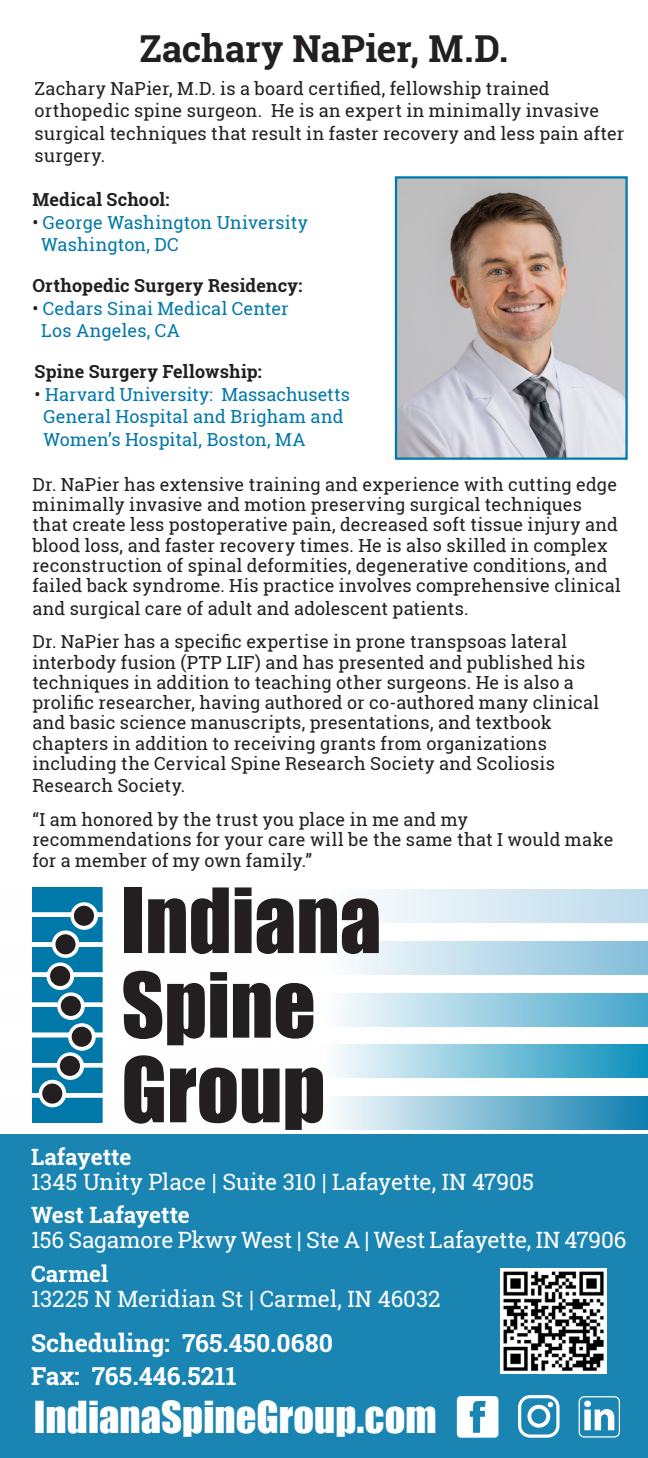
<style>
.page{position:relative;width:648px;height:1458px;background:#fff}
.page>*{position:absolute;margin:0;border:0;box-sizing:border-box;transform-origin:0 0}
.t1{font:40.5px "Impact";color:#fff}
.t2{font:700 37.12px "Roboto Slab";color:#231f20}
.t3{font:700 24.75px "Roboto Slab";letter-spacing:.005em;color:#fff}
.t4{font:22.5px "Roboto Slab";letter-spacing:-.005em;color:#fff}
.t5{font:700 22.5px "Roboto Slab";color:#fff}
.t6{font:18px/20.2px "Roboto Slab";letter-spacing:.01em;color:#231f20}
.t7{font:18px "Roboto Slab";letter-spacing:.01em;color:#0078aa}
.t8{font:700 18px "Roboto Slab";letter-spacing:.01em;color:#231f20}
.s1{color:#231f20}
</style>
<div class="page">
<svg style="left:32px;top:889px;width:616px;height:34px"></svg>
<svg style="left:32px;top:1044px;width:616px;height:34px"></svg>
<svg style="left:32px;top:993px;width:616px;height:34px"></svg>
<svg style="left:32px;top:941px;width:616px;height:34px"></svg>
<svg style="left:32px;top:1096px;width:616px;height:34px"></svg>
<div style="left:0;top:1134px;width:648px;height:324px;background:#1a85b2"></div>
<svg style="left:518px;top:1395px;width:42px;height:43px"></svg>
<svg style="left:457px;top:1396px;width:41px;height:42px"></svg>
<div style="left:125px;top:887px;width:17px;height:66px;background:#231f20"></div>
<svg style="left:148px;top:887px;width:81px;height:67px"></svg>
<svg style="left:235px;top:887px;width:144px;height:67px"></svg>
<svg style="left:123px;top:971px;width:104px;height:74px"></svg>
<svg style="left:233px;top:983px;width:80px;height:56px"></svg>
<svg style="left:124px;top:1055px;width:40px;height:69px"></svg>
<svg style="left:170px;top:1068px;width:153px;height:62px"></svg>
<div style="left:33px;top:1098px;width:69px;height:24px;background:#0078aa"></div>
<div style="left:32px;top:1098px;width:71px;height:25px;border:1px solid #0078aa"></div>
<div style="left:33px;top:978px;width:69px;height:24px;background:#0078aa"></div>
<div style="left:32px;top:977px;width:71px;height:25px;border:1px solid #0078aa"></div>
<div style="left:33px;top:1038px;width:69px;height:24px;background:#0078aa"></div>
<div style="left:32px;top:1038px;width:71px;height:24px;border:1px solid #0078aa"></div>
<div style="left:33px;top:918px;width:69px;height:24px;background:#0078aa"></div>
<div style="left:32px;top:917px;width:71px;height:25px;border:1px solid #0078aa"></div>
<div style="left:33px;top:1068px;width:69px;height:24px;background:#0078aa"></div>
<div style="left:32px;top:1068px;width:71px;height:25px;border:1px solid #0078aa"></div>
<div style="left:33px;top:948px;width:69px;height:24px;background:#0078aa"></div>
<div style="left:32px;top:947px;width:71px;height:25px;border:1px solid #0078aa"></div>
<div style="left:33px;top:1008px;width:69px;height:24px;background:#0078aa"></div>
<div style="left:32px;top:1008px;width:71px;height:24px;border:1px solid #0078aa"></div>
<div style="left:33px;top:888px;width:69px;height:24px;background:#0078aa"></div>
<div style="left:32px;top:887px;width:71px;height:25px;border:1px solid #0078aa"></div>
<svg style="left:70px;top:902px;width:28px;height:28px"></svg>
<div style="left:74px;top:906px;width:20px;height:20px;background:#231f20;border-radius:50%"></div>
<svg style="left:52px;top:930px;width:27px;height:28px"></svg>
<svg style="left:47px;top:962px;width:27px;height:28px"></svg>
<svg style="left:57px;top:992px;width:28px;height:28px"></svg>
<svg style="left:68px;top:1023px;width:28px;height:28px"></svg>
<svg style="left:57px;top:1052px;width:27px;height:28px"></svg>
<svg style="left:39px;top:1080px;width:27px;height:27px"></svg>
<div style="left:42px;top:1084px;width:20px;height:20px;background:#231f20;border-radius:50%"></div>
<div style="left:60px;top:1056px;width:20px;height:20px;background:#231f20;border-radius:50%"></div>
<div style="left:61px;top:996px;width:20px;height:20px;background:#231f20;border-radius:50%"></div>
<div style="left:50px;top:966px;width:20px;height:20px;background:#231f20;border-radius:50%"></div>
<div style="left:55px;top:934px;width:21px;height:20px;background:#231f20;border-radius:50%"></div>
<div style="left:72px;top:1027px;width:20px;height:20px;background:#231f20;border-radius:50%"></div>
<div style="left:584px;top:1410px;width:7px;height:20px;background:#fff"></div>
<div style="left:584px;top:1401px;width:7px;height:6px;background:#fff;border-radius:50%"></div>
<svg style="left:594px;top:1409px;width:20px;height:21px"></svg>
<div style="left:579px;top:1396px;width:41px;height:42px;border:1px solid #fff;border-radius:5px"></div>
<img style="left:501px;top:1268px;width:105px;height:106px">
<img style="left:398px;top:179px;width:227px;height:278px">
<div style="left:395px;top:176px;width:233px;height:284px;border:2px solid #0078aa"></div>
<p class="t2" style="left:139px;top:23px;width:370px">Zachary NaPier, M.D.</p>
<p class="t6" style="left:35px;top:77px;width:591px;line-height:22.5px">Zachary NaPier, M.D. is a board certified, fellowship trained orthopedic spine surgeon. He is an expert in minimally invasive surgical techniques that result in faster recovery and less pain after surgery.</p>
<p class="t8" style="left:32px;top:188px;width:139px">Medical School:</p>
<p class="t7" style="left:32px;top:210px;width:277px"><span class="s1">•</span> George Washington University</p>
<p class="t7" style="left:41px;top:233px;width:139px">Washington, DC</p>
<p class="t8" style="left:32px;top:274px;width:272px">Orthopedic Surgery Residency:</p>
<p class="t7" style="left:32px;top:296px;width:258px"><span class="s1">•</span> Cedars Sinai Medical Center</p>
<p class="t7" style="left:41px;top:319px;width:140px">Los Angeles, CA</p>
<p class="t8" style="left:35px;top:360px;width:229px">Spine Surgery Fellowship:</p>
<p class="t7" style="left:35px;top:382px;width:317px"><span class="s1">•</span> Harvard University: Massachusetts</p>
<p class="t7" style="left:44px;top:405px;width:301px">General Hospital and Brigham and</p>
<p class="t7" style="left:44px;top:427px;width:263px">Women’s Hospital, Boston, MA</p>
<p class="t6" style="left:32px;top:474px;width:590px">Dr. NaPier has extensive training and experience with cutting edge minimally invasive and motion preserving surgical techniques that create less postoperative pain, decreased soft tissue injury and blood loss, and faster recovery times. He is also skilled in complex reconstruction of spinal deformities, degenerative conditions, and failed back syndrome. His practice involves comprehensive clinical</p>
<p class="t6" style="left:32px;top:598px;width:438px">and surgical care of adult and adolescent patients.</p>
<p class="t6" style="left:32px;top:632px;width:568px">Dr. NaPier has a specific expertise in prone transpsoas lateral interbody fusion (PTP LIF) and has presented and published his techniques in addition to teaching other surgeons. He is also a prolific researcher, having authored or co-authored many clinical and basic science manuscripts, presentations, and textbook chapters in addition to receiving grants from organizations including the Cervical Spine Research Society and Scoliosis</p>
<p class="t6" style="left:32px;top:776px;width:154px">Research Society.</p>
<p class="t6" style="left:32px;top:809px;width:582px">“I am honored by the trust you place in me and my recommendations for your care will be the same that I would make for a member of my own family.”</p>
<p class="t5" style="left:31px;top:1141px;width:102px">Lafayette</p>
<p class="t4" style="left:31px;top:1166px;width:505px">1345 Unity Place | Suite 310 | Lafayette, IN 47905</p>
<p class="t5" style="left:31px;top:1200px;width:160px">West Lafayette</p>
<p class="t4" style="left:31px;top:1224px;width:597px">156 Sagamore Pkwy West | Ste A | West Lafayette, IN 47906</p>
<p class="t5" style="left:31px;top:1258px;width:79px">Carmel</p>
<p class="t4" style="left:31px;top:1283px;width:411px">13225 N Meridian St | Carmel, IN 46032</p>
<p class="t3" style="left:31px;top:1326px;width:303px">Scheduling: 765.450.0680</p>
<p class="t3" style="left:31px;top:1359px;width:207px">Fax: 765.446.5211</p>
<p class="t1" style="left:34px;top:1386px;width:404px">IndianaSpineGroup.com</p>
</div>
